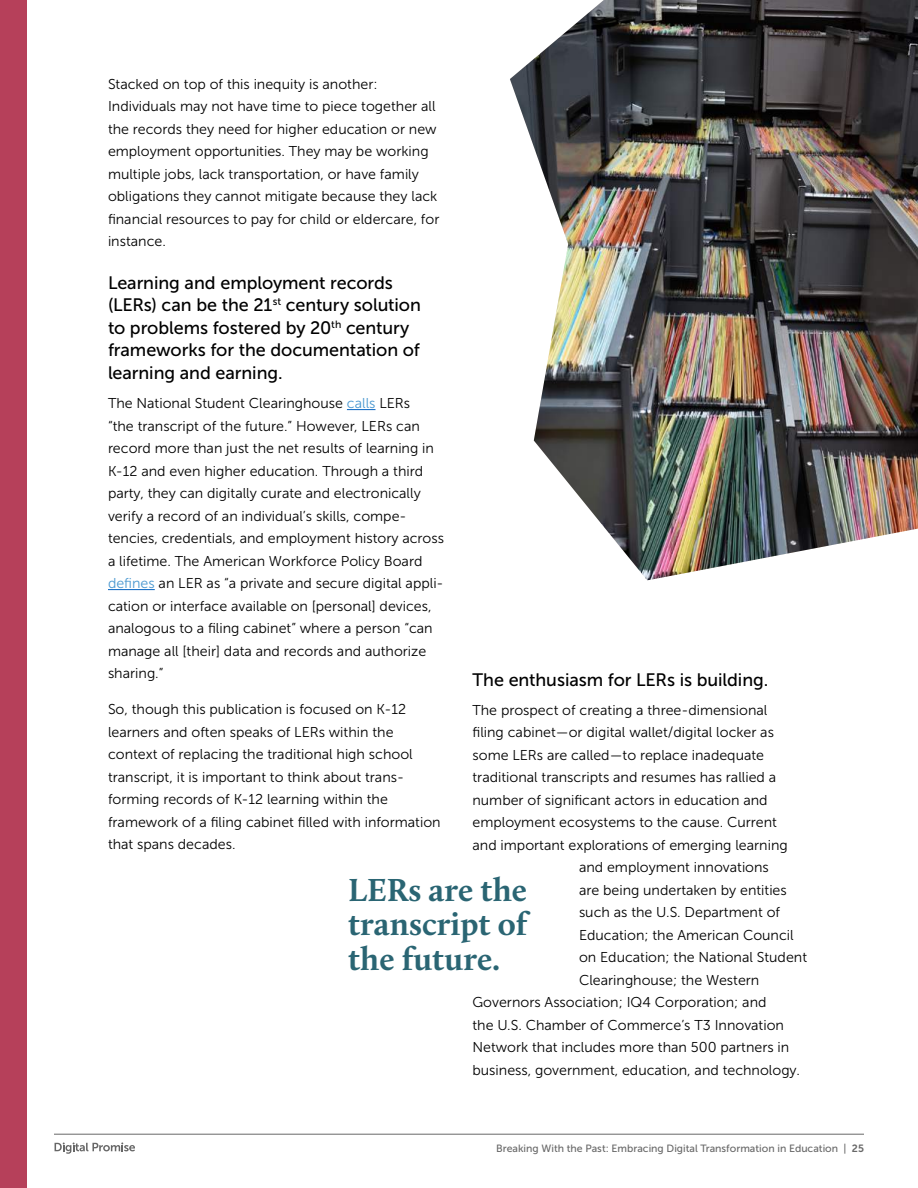
<style>
.page{position:relative;width:918px;height:1188px;background:#fff}
.page>*{position:absolute;margin:0;border:0;box-sizing:border-box;transform-origin:0 0}
.t1{font:700 33px/34.5px "Calluna";color:#2a6573;text-align:justify}
.t2{font:18px/22.5px "Museo Sans 500";letter-spacing:-.005em;color:#000}
.t3{font:14.25px/22.5px "Museo Sans 300";color:#000}
.t4{font:10.5px "Museo Sans 500";color:#676767}
.s1{color:#4a98d0}
.s2{font-family:"Museo Sans 700"}
</style>
<div class="page">
<div style="left:0;top:0;width:27px;height:1188px;background:#b6405a"></div>
<hr style="left:54px;top:1134px;width:810px;height:1px;background:#676767">
<svg style="left:55px;top:1142px;width:80px;height:12px"></svg>
<svg style="left:347px;top:409px;width:29px;height:1px"></svg>
<hr style="left:108px;top:589px;width:47px;height:1px;background:#0563c1">
<img style="left:510px;top:0;width:408px;height:580px">
<p class="t3" style="left:108px;top:73px;width:333px">Stacked on top of this inequity is another:<br>Individuals may not have time to piece together all the records they need for higher education or new employment opportunities. They may be working multiple jobs, lack transportation, or have family obligations they cannot mitigate because they lack financial resources to pay for child or eldercare, for instance.</p>
<p class="t2" style="left:108px;top:272px;width:314px">Learning and employment records (LERs) can be the 21<sup>st</sup> century solution to problems fostered by 20<sup>th</sup> century frameworks for the documentation of learning and earning.</p>
<p class="t3" style="left:108px;top:392px;width:338px">The National Student Clearinghouse <span class="s1">calls</span> LERs<br>“the transcript of the future.” However, LERs can record more than just the net results of learning in K-12 and even higher education. Through a third party, they can digitally curate and electronically verify a record of an individual’s skills, compe&shy;tencies, credentials, and employment history across a lifetime. The American Workforce Policy Board <span class="s1">defines</span> an LER as “a private and secure digital appli&shy;cation or interface available on [personal] devices, analogous to a filing cabinet” where a person “can manage all [their] data and records and authorize sharing.”</p>
<p class="t3" style="left:108px;top:698px;width:334px">So, though this publication is focused on K-12 learners and often speaks of LERs within the context of replacing the traditional high school transcript, it is important to think about trans&shy;forming records of K-12 learning within the framework of a filing cabinet filled with information that spans decades.</p>
<p class="t2" style="left:472px;top:668px;width:297px">The enthusiasm for LERs is building.</p>
<p class="t3" style="left:472px;top:699px;width:296px">The prospect of creating a three-dimensional</p>
<p class="t3" style="left:472px;top:721px;width:303px">filing cabinet—or digital wallet/digital locker as</p>
<p class="t3" style="left:472px;top:744px;width:293px">some LERs are called—to replace inadequate</p>
<p class="t3" style="left:472px;top:766px;width:305px">traditional transcripts and resumes has rallied a</p>
<p class="t3" style="left:472px;top:789px;width:297px">number of significant actors in education and</p>
<p class="t3" style="left:472px;top:811px;width:306px">employment ecosystems to the cause. Current</p>
<p class="t3" style="left:472px;top:834px;width:317px">and important explorations of emerging learning</p>
<p class="t3" style="left:579px;top:856px;width:191px">and employment innovations</p>
<p class="t3" style="left:579px;top:879px;width:209px">are being undertaken by entities</p>
<p class="t3" style="left:579px;top:901px;width:203px">such as the U.S. Department of</p>
<p class="t3" style="left:579px;top:924px;width:216px">Education; the American Council</p>
<p class="t3" style="left:579px;top:946px;width:230px">on Education; the National Student</p>
<p class="t3" style="left:579px;top:969px;width:182px">Clearinghouse; the Western</p>
<p class="t3" style="left:472px;top:991px;width:296px">Governors Association; IQ4 Corporation; and</p>
<p class="t3" style="left:472px;top:1014px;width:313px">the U.S. Chamber of Commerce’s T3 Innovation</p>
<p class="t3" style="left:472px;top:1036px;width:318px">Network that includes more than 500 partners in</p>
<p class="t3" style="left:472px;top:1059px;width:327px">business, government, education, and technology.</p>
<h1 class="t1" style="left:348px;top:872px;width:181px">LERs are the transcript of the future.</h1>
<p class="t4" style="left:496px;top:1142px;width:369px">Breaking With the Past: Embracing Digital Transformation in Education | <span class="s2">25</span></p>
</div>
